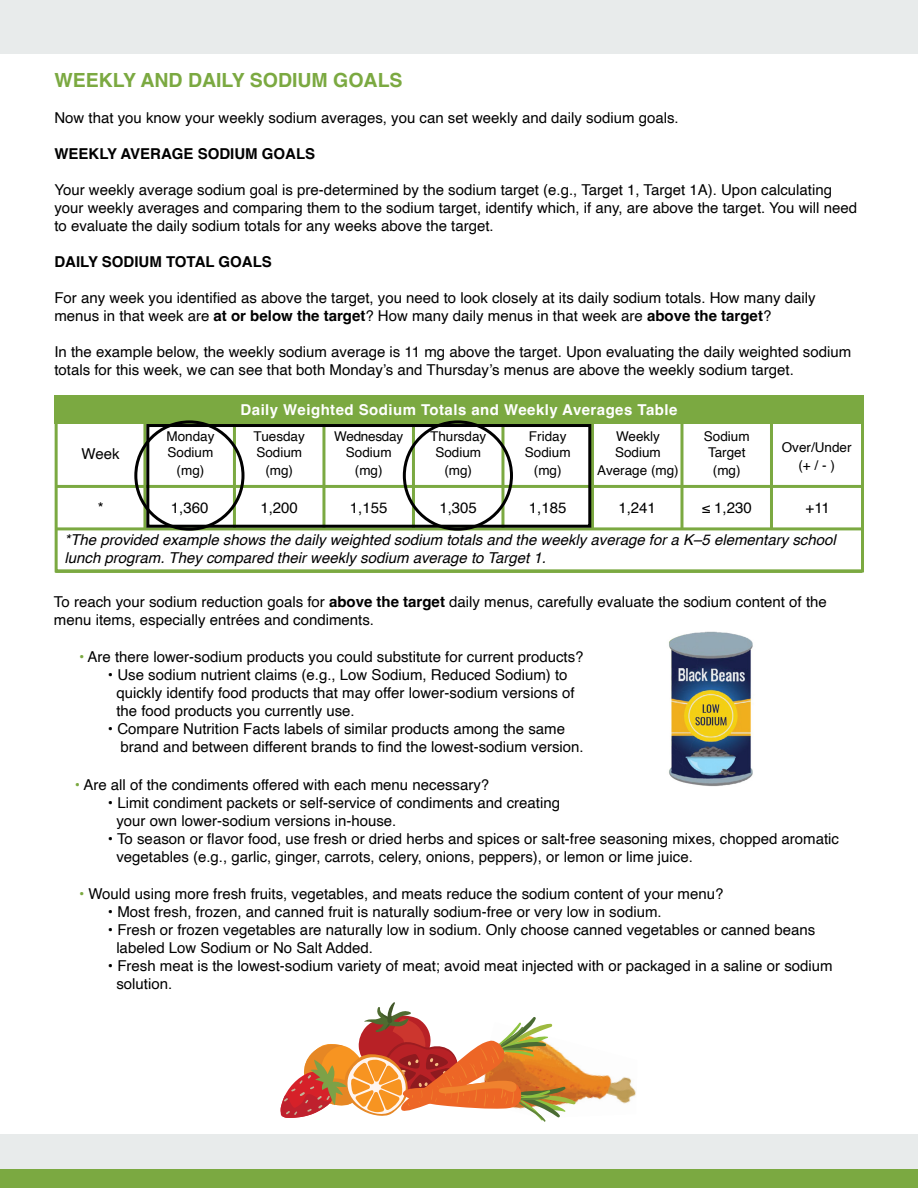
<style>
.page{position:relative;width:918px;height:1188px;background:#e8ebeb}
.page>*{position:absolute;margin:0;border:0;box-sizing:border-box;transform-origin:0 0}
.t1{font:700 19.5px "Helvetica";color:#7ba941}
.t2{font:15px/18px "Helvetica";color:#000}
.t3{font:italic 15px/18px "Helvetica";color:#000}
.t4{font:700 15px "Helvetica";letter-spacing:.03em;color:#fff}
.t5{font:700 15px "Helvetica";color:#000}
.t6{font:13.5px/16.2px "Helvetica";color:#000;text-align:center}
.t7{font:13.5px/16.2px "Helvetica";letter-spacing:-.02em;color:#000;text-align:center}
.s1{font-weight:700}
.s2{color:#7ba941}
</style>
<div class="page">
<div style="left:0;top:54px;width:918px;height:1080px;background:#fff"></div>
<div style="left:0;top:1169px;width:918px;height:19px;background:#7ba941"></div>
<div style="left:55px;top:395px;width:809px;height:29px;background:#7ba941"></div>
<div style="left:55px;top:414px;width:809px;height:158px;border:3px solid #7ba941"></div>
<hr style="left:55px;top:570px;width:807px;height:3px;background:#7ba941">
<hr style="left:55px;top:527px;width:807px;height:3px;background:#7ba941">
<hr style="left:56px;top:485px;width:808px;height:3px;background:#7ba941">
<hr style="left:143px;top:422px;width:3px;height:108px;background:#7ba941">
<hr style="left:233px;top:422px;width:3px;height:108px;background:#7ba941">
<hr style="left:322px;top:422px;width:3px;height:108px;background:#7ba941">
<hr style="left:412px;top:422px;width:3px;height:108px;background:#7ba941">
<hr style="left:501px;top:422px;width:3px;height:108px;background:#7ba941">
<hr style="left:591px;top:422px;width:3px;height:108px;background:#7ba941">
<hr style="left:680px;top:422px;width:3px;height:108px;background:#7ba941">
<hr style="left:770px;top:422px;width:3px;height:108px;background:#7ba941">
<div style="left:403px;top:420px;width:110px;height:111px;border:3px solid #000;border-radius:50%"></div>
<div style="left:134px;top:420px;width:110px;height:111px;border:3px solid #000;border-radius:50%"></div>
<div style="left:146px;top:424px;width:445px;height:104px;border:3px solid #000"></div>
<img style="left:576px;top:1065px;width:60px;height:39px">
<svg style="left:280px;top:1002px;width:296px;height:120px"></svg>
<img style="left:669px;top:631px;width:84px;height:156px">
<h1 class="t1" style="left:54px;top:68px;width:350px">WEEKLY AND DAILY SODIUM GOALS</h1>
<p class="t2" style="left:54px;top:109px;width:626px">Now that you know your weekly sodium averages, you can set weekly and daily sodium goals.</p>
<p class="t5" style="left:54px;top:144px;width:262px">WEEKLY AVERAGE SODIUM GOALS</p>
<p class="t2" style="left:54px;top:181px;width:804px">Your weekly average sodium goal is pre-determined by the sodium target (e.g., Target 1, Target 1A). Upon calculating your weekly averages and comparing them to the sodium target, identify which, if any, are above the target. You will need to evaluate the daily sodium totals for any weeks above the target.</p>
<p class="t5" style="left:54px;top:252px;width:219px">DAILY SODIUM TOTAL GOALS</p>
<p class="t2" style="left:54px;top:289px;width:763px">For any week you identified as above the target, you need to look closely at its daily sodium totals. How many daily menus in that week are <span class="s1">at or below the target</span>? How many daily menus in that week are <span class="s1">above the target</span>?</p>
<p class="t2" style="left:54px;top:343px;width:798px">In the example below, the weekly sodium average is 11 mg above the target. Upon evaluating the daily weighted sodium totals for this week, we can see that both Monday’s and Thursday’s menus are above the weekly sodium target.</p>
<p class="t2" style="left:82px;top:445px;width:40px">Week</p>
<p class="t6" style="left:166px;top:429px;width:50px;text-align:left">Monday<br>Sodium</p>
<p class="t6" style="left:177px;top:463px;width:29px">(mg)</p>
<p class="t4" style="left:241px;top:401px;width:438px">Daily Weighted Sodium Totals and Weekly Averages Table</p>
<p class="t6" style="left:254px;top:429px;width:53px;text-align:left">Tuesday<br>Sodium</p>
<p class="t6" style="left:265px;top:463px;width:29px">(mg)</p>
<p class="t7" style="left:334px;top:429px;width:70px">Wednesday<br>Sodium</p>
<p class="t6" style="left:355px;top:463px;width:29px">(mg)</p>
<p class="t6" style="left:430px;top:429px;width:58px">Thursday<br>Sodium</p>
<p class="t6" style="left:444px;top:463px;width:29px">(mg)</p>
<p class="t6" style="left:525px;top:429px;width:47px">Friday<br>Sodium</p>
<p class="t6" style="left:534px;top:463px;width:29px">(mg)</p>
<p class="t6" style="left:615px;top:429px;width:47px;text-align:left">Weekly<br>Sodium</p>
<p class="t6" style="left:597px;top:463px;width:83px">Average (mg)</p>
<p class="t6" style="left:704px;top:429px;width:47px">Sodium<br>Target</p>
<p class="t6" style="left:713px;top:463px;width:29px">(mg)</p>
<p class="t6" style="left:782px;top:438px;width:71px;line-height:18px">Over/Under (+ / - )</p>
<p class="t2" style="left:98px;top:499px;width:7px">*</p>
<p class="t2" style="left:171px;top:499px;width:39px">1,360</p>
<p class="t2" style="left:260px;top:499px;width:39px">1,200</p>
<p class="t2" style="left:350px;top:499px;width:39px">1,155</p>
<p class="t2" style="left:439px;top:499px;width:39px">1,305</p>
<p class="t2" style="left:529px;top:499px;width:39px">1,185</p>
<p class="t2" style="left:618px;top:499px;width:39px">1,241</p>
<p class="t2" style="left:702px;top:499px;width:51px">≤ 1,230</p>
<p class="t2" style="left:806px;top:499px;width:26px">+11</p>
<p class="t3" style="left:65px;top:531px;width:773px">*The provided example shows the daily weighted sodium totals and the weekly average for a K–5 elementary school lunch program. They compared their weekly sodium average to Target 1.</p>
<p class="t2" style="left:54px;top:594px;width:774px">To reach your sodium reduction goals for <span class="s1">above the target</span> daily menus, carefully evaluate the sodium content of the menu items, especially entrées and condiments.</p>
<p class="t2" style="left:79px;top:648px;width:506px"><span class="s2">•</span> Are there lower-sodium products you could substitute for current products?</p>
<p class="t2" style="left:116px;top:666px;width:460px;text-indent:-8px">• Use sodium nutrient claims (e.g., Low Sodium, Reduced Sodium) to quickly identify food products that may offer lower-sodium versions of the food products you currently use.</p>
<p class="t2" style="left:121px;top:720px;width:465px;text-indent:-13px">• Compare Nutrition Facts labels of similar products among the same brand and between different brands to find the lowest-sodium version.</p>
<p class="t2" style="left:75px;top:776px;width:416px"><span class="s2">•</span> Are all of the condiments offered with each menu necessary?</p>
<p class="t2" style="left:116px;top:794px;width:445px;text-indent:-8px">• Limit condiment packets or self-service of condiments and creating your own lower-sodium versions in-house.</p>
<p class="t2" style="left:116px;top:830px;width:724px;text-indent:-8px">• To season or flavor food, use fresh or dried herbs and spices or salt-free seasoning mixes, chopped aromatic vegetables (e.g., garlic, ginger, carrots, celery, onions, peppers), or lemon or lime juice.</p>
<p class="t2" style="left:79px;top:885px;width:646px"><span class="s2">•</span> Would using more fresh fruits, vegetables, and meats reduce the sodium content of your menu?</p>
<p class="t2" style="left:108px;top:903px;width:555px">• Most fresh, frozen, and canned fruit is naturally sodium-free or very low in sodium.</p>
<p class="t2" style="left:116px;top:921px;width:700px;text-indent:-8px">• Fresh or frozen vegetables are naturally low in sodium. Only choose canned vegetables or canned beans labeled Low Sodium or No Salt Added.</p>
<p class="t2" style="left:116px;top:957px;width:718px;text-indent:-8px">• Fresh meat is the lowest-sodium variety of meat; avoid meat injected with or packaged in a saline or sodium solution.</p>
</div>
